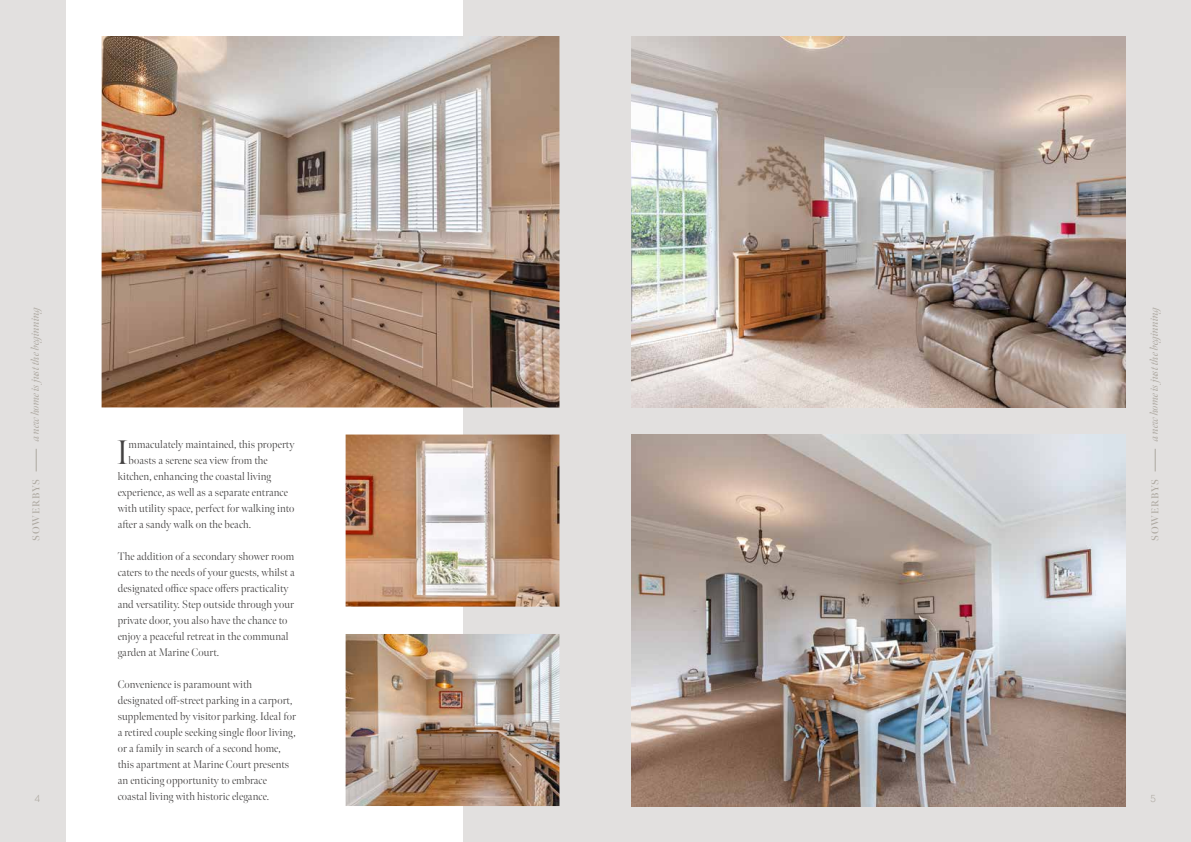
<style>
.page{position:relative;width:1191px;height:842px;background:#fff}
.page>*{position:absolute;margin:0;border:0;box-sizing:border-box;transform-origin:0 0}
.t1{font:300 34px "Meno Banner";color:#434141}
.t2{font:300 11px/16px "Meno Banner";letter-spacing:.01em;color:#434141}
.t3{font:italic 11px "Meno Banner";letter-spacing:-.01em;color:#ada8a0}
.t4{font:600 10px "Meno Banner";letter-spacing:.08em;color:#ada8a0}
.t5{font:300 10px "Quasimoda";color:#ada8a0}
</style>
<div class="page">
<div style="left:0;top:0;width:595px;height:842px;background:#e2e0df"></div>
<div style="left:595px;top:0;width:596px;height:842px;background:#e2e0df"></div>
<svg style="left:36px;top:449px;width:1px;height:22px"></svg>
<svg style="left:1155px;top:449px;width:1px;height:22px"></svg>
<div style="left:66px;top:0;width:396px;height:842px;background:#fff"></div>
<img style="left:102px;top:36px;width:457px;height:371px">
<img style="left:631px;top:36px;width:494px;height:371px">
<img style="left:631px;top:434px;width:494px;height:372px">
<img style="left:345px;top:434px;width:214px;height:173px">
<img style="left:345px;top:634px;width:214px;height:172px">
<p class="t3" style="left:29px;top:441px;width:138px;rotate:-90deg">a new home is just the beginning</p>
<p class="t3" style="left:1147px;top:441px;width:138px;rotate:-90deg">a new home is just the beginning</p>
<h1 class="t1" style="left:117px;top:432px;width:13px">I</h1>
<p class="t2" style="left:128px;top:437px;width:167px">mmaculately maintained, this property</p>
<p class="t2" style="left:128px;top:453px;width:141px">boasts a serene sea view from the</p>
<p class="t2" style="left:118px;top:469px;width:155px">kitchen, enhancing the coastal living</p>
<p class="t2" style="left:118px;top:485px;width:172px">experience, as well as a separate entrance</p>
<p class="t2" style="left:118px;top:501px;width:178px">with utility space, perfect for walking into</p>
<p class="t2" style="left:118px;top:517px;width:135px">after a sandy walk on the beach.</p>
<p class="t2" style="left:118px;top:549px;width:179px">The addition of a secondary shower room caters to the needs of your guests, whilst a designated office space offers practicality and versatility. Step outside through your private door, you also have the chance to enjoy a peaceful retreat in the communal garden at Marine Court.</p>
<p class="t2" style="left:118px;top:677px;width:180px">Convenience is paramount with designated off-street parking in a carport, supplemented by visitor parking. Ideal for a retired couple seeking single floor living, or a family in search of a second home, this apartment at Marine Court presents an enticing opportunity to embrace coastal living with historic elegance.</p>
<p class="t4" style="left:30px;top:541px;width:63px;rotate:-90deg">SOWERBYS</p>
<p class="t4" style="left:1149px;top:541px;width:63px;rotate:-90deg">SOWERBYS</p>
<p class="t5" style="left:35px;top:791px;width:7px">4</p>
<p class="t5" style="left:1150px;top:791px;width:7px">5</p>
</div>
